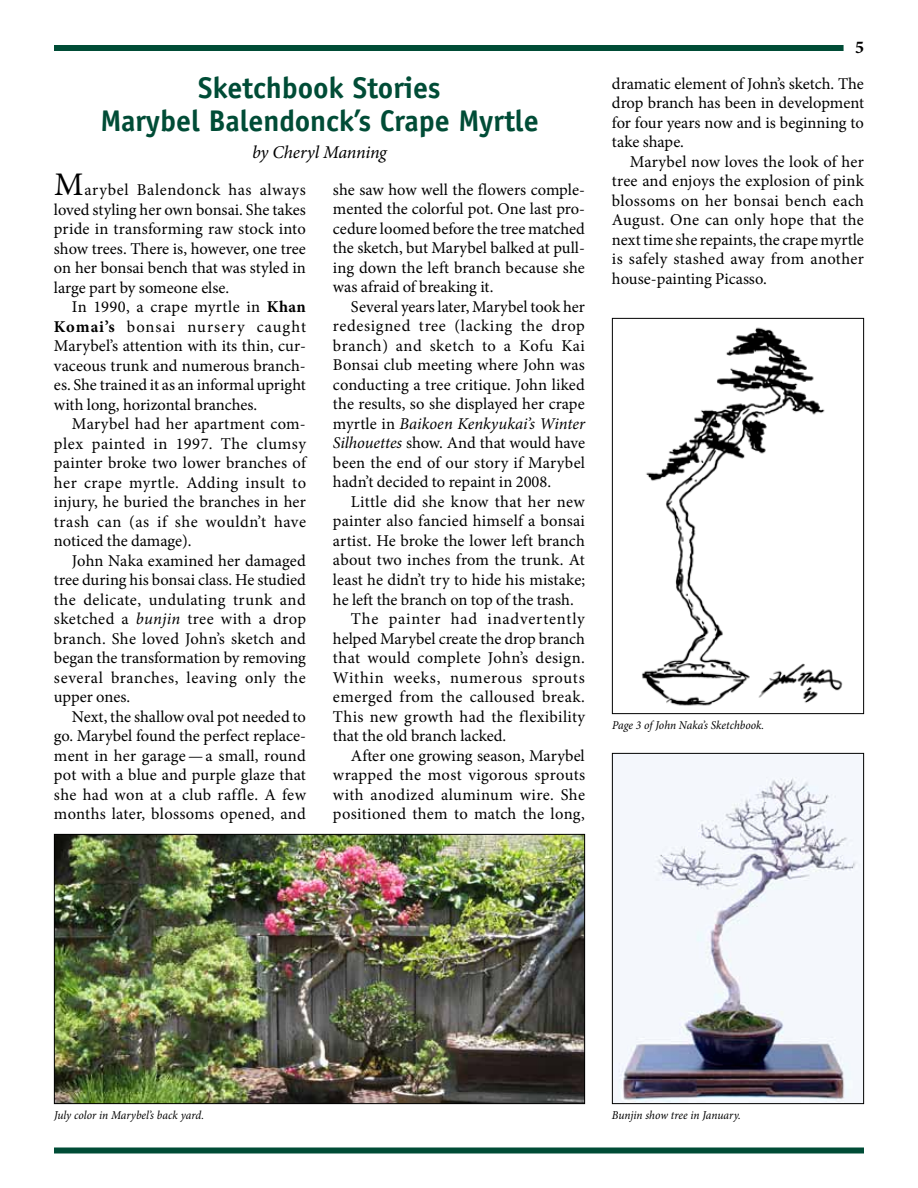
<style>
.page{position:relative;width:918px;height:1188px;background:#fff}
.page>*{position:absolute;margin:0;border:0;box-sizing:border-box;transform-origin:0 0}
.t1{font:700 30px/33px "Officina Sans Std";letter-spacing:-.005em;color:#004c36;text-align:center}
.t2{font:italic 18px "Minion Pro";letter-spacing:-.015em;color:#000}
.t3{font:700 18px "Minion Pro";color:#000}
.t4{font:16.5px/19.5px "Minion Pro";letter-spacing:.01em;color:#000;text-align:justify}
.t5{font:16.5px "Minion Pro";letter-spacing:.03em;color:#000}
.t6{font:16.5px "Minion Pro";letter-spacing:.04em;color:#000}
.t7{font:16.5px "Minion Pro";letter-spacing:.05em;color:#000}
.t8{font:italic 12px "Minion Pro";color:#000;scale:.95 1}
.s1{font-size:33px}
.s2{font-weight:700}
.s3{font-style:italic}
</style>
<div class="page">
<div style="left:54px;top:1148px;width:810px;height:6px;background:#004c36"></div>
<div style="left:54px;top:45px;width:790px;height:6px;background:#004c36"></div>
<img style="left:614px;top:755px;width:248px;height:347px">
<div style="left:612px;top:753px;width:252px;height:351px;border:1px solid #000"></div>
<img style="left:56px;top:836px;width:527px;height:266px">
<div style="left:54px;top:834px;width:531px;height:270px;border:1px solid #000"></div>
<img style="left:642px;top:327px;width:201px;height:379px">
<div style="left:612px;top:318px;width:252px;height:396px;border:1px solid #000"></div>
<h1 class="t1" style="left:100px;top:71px;width:440px">Sketchbook Stories<br>Marybel Balendonck’s Crape Myrtle</h1>
<p class="t2" style="left:252px;top:140px;width:136px">by Cheryl Manning</p>
<p class="t4" style="left:54px;top:180px;width:254px"><span class="s1">M</span>arybel Balendonck has always loved styling her own bonsai. She takes pride in transforming raw stock into show trees. There is, however, one tree on her bonsai bench that was styled in large part by someone else.</p>
<p class="t4" style="left:54px;top:297px;width:254px;text-indent:18px">In 1990, a crape myrtle in <span class="s2">Khan Komai’s</span> bonsai nursery caught Marybel’s attention with its thin, cur&shy;vaceous trunk and numerous branch&shy;es. She trained it as an informal upright with long, horizontal branches.</p>
<p class="t4" style="left:54px;top:414px;width:254px;text-indent:18px">Marybel had her apartment com&shy;plex painted in 1997. The clumsy painter broke two lower branches of her crape myrtle. Adding insult to injury, he buried the branches in her trash can (as if she wouldn’t have noticed the damage).</p>
<p class="t4" style="left:54px;top:551px;width:254px;text-indent:18px">John Naka examined her damaged tree during his bonsai class. He studied the delicate, undulating trunk and sketched a <span class="s3">bunjin</span> tree with a drop branch. She loved John’s sketch and began the transformation by removing several branches, leaving only the upper ones.</p>
<p class="t4" style="left:54px;top:707px;width:254px;text-indent:18px">Next, the shallow oval pot needed to go. Marybel found the perfect replace&shy;ment in her garage — a small, round pot with a blue and purple glaze that she had won at a club raffle. A few months later, blossoms opened, and</p>
<p class="t4" style="left:333px;top:180px;width:254px">she saw how well the flowers comple&shy;mented the colorful pot. One last pro&shy;cedure loomed before the tree matched the sketch, but Marybel balked at pull&shy;ing down the left branch because she was afraid of breaking it.</p>
<p class="t4" style="left:333px;top:297px;width:254px;text-indent:18px">Several years later, Marybel took her redesigned tree (lacking the drop branch) and sketch to a Kofu Kai Bonsai club meeting where John was conducting a tree critique. John liked the results, so she displayed her crape myrtle in <span class="s3">Baikoen Kenkyukai’s Winter Silhouettes</span> show. And that would have been the end of our story if Marybel hadn’t decided to repaint in 2008.</p>
<p class="t4" style="left:351px;top:492px;width:235px">Little did she know that her new</p>
<p class="t4" style="left:333px;top:512px;width:253px">painter also fancied himself a bonsai</p>
<p class="t4" style="left:333px;top:531px;width:253px">artist. He broke the lower left branch</p>
<p class="t4" style="left:333px;top:551px;width:253px">about two inches from the trunk. At</p>
<p class="t4" style="left:333px;top:570px;width:254px">least he didn’t try to hide his mistake;</p>
<p class="t4" style="left:333px;top:590px;width:242px">he left the branch on top of the trash.</p>
<p class="t7" style="left:351px;top:608px;width:235px">The painter had inadvertently</p>
<p class="t4" style="left:333px;top:629px;width:253px">helped Marybel create the drop branch</p>
<p class="t5" style="left:333px;top:647px;width:254px">that would complete John’s design.</p>
<p class="t6" style="left:333px;top:666px;width:253px">Within weeks, numerous sprouts</p>
<p class="t4" style="left:333px;top:687px;width:253px">emerged from the calloused break.</p>
<p class="t4" style="left:333px;top:707px;width:254px">This new growth had the flexibility</p>
<p class="t4" style="left:333px;top:726px;width:175px">that the old branch lacked.</p>
<p class="t4" style="left:351px;top:746px;width:235px">After one growing season, Marybel</p>
<p class="t4" style="left:333px;top:765px;width:254px">wrapped the most vigorous sprouts</p>
<p class="t4" style="left:333px;top:785px;width:254px">with anodized aluminum wire. She</p>
<p class="t4" style="left:333px;top:804px;width:253px">positioned them to match the long,</p>
<p class="t3" style="left:855px;top:34px;width:10px">5</p>
<p class="t4" style="left:612px;top:74px;width:254px">dramatic element of John’s sketch. The drop branch has been in development for four years now and is beginning to take shape.</p>
<p class="t4" style="left:612px;top:152px;width:254px;text-indent:18px">Marybel now loves the look of her tree and enjoys the explosion of pink blossoms on her bonsai bench each August. One can only hope that the next time she repaints, the crape myrtle is safely stashed away from another house-painting Picasso.</p>
<p class="t8" style="left:612px;top:717px;width:162px">Page 3 of John Naka’s Sketchbook.</p>
<p class="t8" style="left:54px;top:1107px;width:159px">July color in Marybel’s back yard.</p>
<p class="t8" style="left:612px;top:1107px;width:137px">Bunjin show tree in January.</p>
</div>
